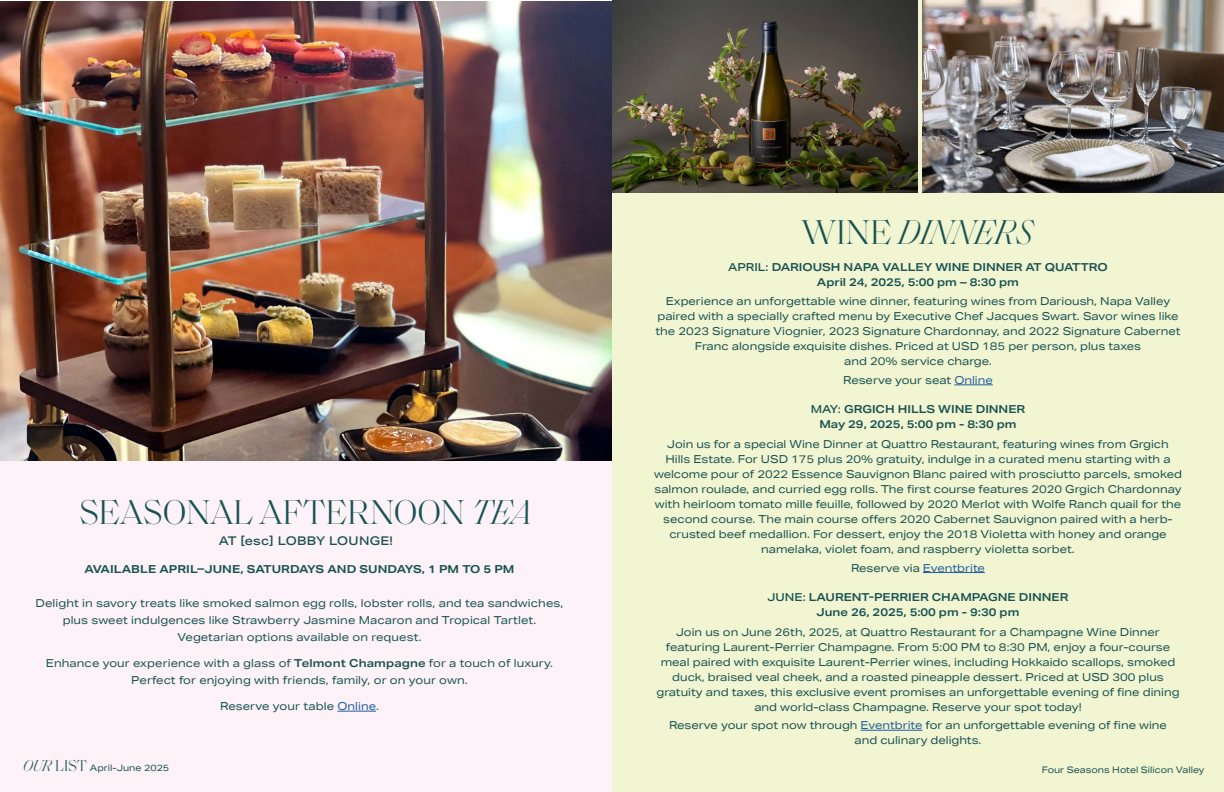
<style>
.page{position:relative;width:1224px;height:792px;background:#fff}
.page>*{position:absolute;margin:0;border:0;box-sizing:border-box;transform-origin:0 0}
.t1{font:300 35px "Saol Display";letter-spacing:.01em;color:#185252}
.t2{font:italic 300 35px "Saol Display";letter-spacing:.01em;color:#185252}
.t3{font:500 12px "Aktiv Grotesk Ex";letter-spacing:.02em;color:#185252}
.t4{font:11px/15px "Aktiv Grotesk Ex";color:#185252;text-align:center}
.t5{font:600 11px "Aktiv Grotesk Ex";color:#185252}
.t6{font:700 11px "Aktiv Grotesk Ex";letter-spacing:.005em;color:#185252}
.t7{font:9px "Aktiv Grotesk Ex";color:#185252}
.s1{font-style:italic}
.s2{font-weight:600}
.s3{color:#215e9e}
.s4{font-family:"Saol Display";font-weight:300;font-style:italic;font-size:16px}
.s5{font-family:"Saol Display";font-weight:300;font-size:16px}
.s6{font-style:normal}
.s7{font-weight:500}
</style>
<div class="page">
<div style="left:612px;top:0;width:612px;height:792px;background:#f2f5d1"></div>
<img style="left:612px;top:0;width:306px;height:193px">
<div style="left:0;top:255px;width:612px;height:537px;background:#fdf2f7"></div>
<hr style="left:337px;top:711px;width:39px;height:1px;background:#215e9e">
<hr style="left:954px;top:384px;width:39px;height:1px;background:#215e9e">
<hr style="left:923px;top:572px;width:62px;height:1px;background:#215e9e">
<hr style="left:861px;top:730px;width:62px;height:1px;background:#215e9e">
<img style="left:0;top:1px;width:612px;height:459px">
<img style="left:922px;top:0;width:302px;height:193px">
<h3 class="t1" style="left:79px;top:487px;width:455px">SEASONAL AFTERNOON <span class="s1">TEA</span></h3>
<p class="t3" style="left:219px;top:533px;width:176px">AT [esc] LOBBY LOUNGE!</p>
<p class="t6" style="left:85px;top:562px;width:432px">AVAILABLE APRIL–JUNE, SATURDAYS AND SUNDAYS, 1 PM TO 5 PM</p>
<p class="t4" style="left:36px;top:595px;width:529px;line-height:17px">Delight in savory treats like smoked salmon egg rolls, lobster rolls, and tea sandwiches, plus sweet indulgences like Strawberry Jasmine Macaron and Tropical Tartlet.<br>Vegetarian options available on request.</p>
<p class="t4" style="left:46px;top:655px;width:509px;line-height:17px">Enhance your experience with a glass of <span class="s2">Telmont Champagne</span> for a touch of luxury.<br>Perfect for enjoying with friends, family, or on your own.</p>
<p class="t4" style="left:220px;top:699px;width:160px">Reserve your table <span class="s3">Online</span>.</p>
<p class="t7" style="left:23px;top:762px;width:148px"><span class="s4">OUR</span> <span class="s5">LIST</span> April-June 2025</p>
<h3 class="t2" style="left:802px;top:207px;width:233px"><span class="s6">WINE</span> DINNERS</h3>
<h4 class="t5" style="left:728px;top:260px;width:381px"><span class="s7">APRIL:</span> DARIOUSH NAPA VALLEY WINE DINNER AT QUATTRO</h4>
<p class="t5" style="left:817px;top:275px;width:204px">April 24, 2025, 5:00 pm – 8:30 pm</p>
<p class="t4" style="left:655px;top:294px;width:527px">Experience an unforgettable wine dinner, featuring wines from Darioush, Napa Valley paired with a specially crafted menu by Executive Chef Jacques Swart. Savor wines like the 2023 Signature Viognier, 2023 Signature Chardonnay, and 2022 Signature Cabernet Franc alongside exquisite dishes. Priced at USD 185 per person, plus taxes<br>and 20% service charge.</p>
<p class="t4" style="left:843px;top:372px;width:151px">Reserve your seat <span class="s3">Online</span></p>
<h4 class="t5" style="left:811px;top:403px;width:216px"><span class="s7">MAY:</span> GRGICH HILLS WINE DINNER</h4>
<p class="t5" style="left:819px;top:418px;width:199px">May 29, 2025, 5:00 pm - 8:30 pm</p>
<p class="t4" style="left:654px;top:436px;width:530px">Join us for a special Wine Dinner at Quattro Restaurant, featuring wines from Grgich Hills Estate. For USD 175 plus 20% gratuity, indulge in a curated menu starting with a welcome pour of 2022 Essence Sauvignon Blanc paired with prosciutto parcels, smoked salmon roulade, and curried egg rolls. The first course features 2020 Grgich Chardonnay with heirloom tomato mille feuille, followed by 2020 Merlot with Wolfe Ranch quail for the second course. The main course offers 2020 Cabernet Sauvignon paired with a herb&shy;crusted beef medallion. For dessert, enjoy the 2018 Violetta with honey and orange namelaka, violet foam, and raspberry violetta sorbet.</p>
<p class="t4" style="left:851px;top:560px;width:135px">Reserve via <span class="s3">Eventbrite</span></p>
<h4 class="t5" style="left:768px;top:591px;width:302px"><span class="s7">JUNE:</span> LAURENT-PERRIER CHAMPAGNE DINNER</h4>
<p class="t5" style="left:817px;top:606px;width:204px">June 26, 2025, 5:00 pm - 9:30 pm</p>
<p class="t4" style="left:657px;top:624px;width:524px">Join us on June 26th, 2025, at Quattro Restaurant for a Champagne Wine Dinner featuring Laurent-Perrier Champagne. From 5:00 PM to 8:30 PM, enjoy a four-course meal paired with exquisite Laurent-Perrier wines, including Hokkaido scallops, smoked duck, braised veal cheek, and a roasted pineapple dessert. Priced at USD 300 plus gratuity and taxes, this exclusive event promises an unforgettable evening of fine dining and world-class Champagne. Reserve your spot today!</p>
<p class="t4" style="left:669px;top:718px;width:499px">Reserve your spot now through <span class="s3">Eventbrite</span> for an unforgettable evening of fine wine and culinary delights.</p>
<p class="t7" style="left:1042px;top:764px;width:164px">Four Seasons Hotel Silicon Valley</p>
</div>
